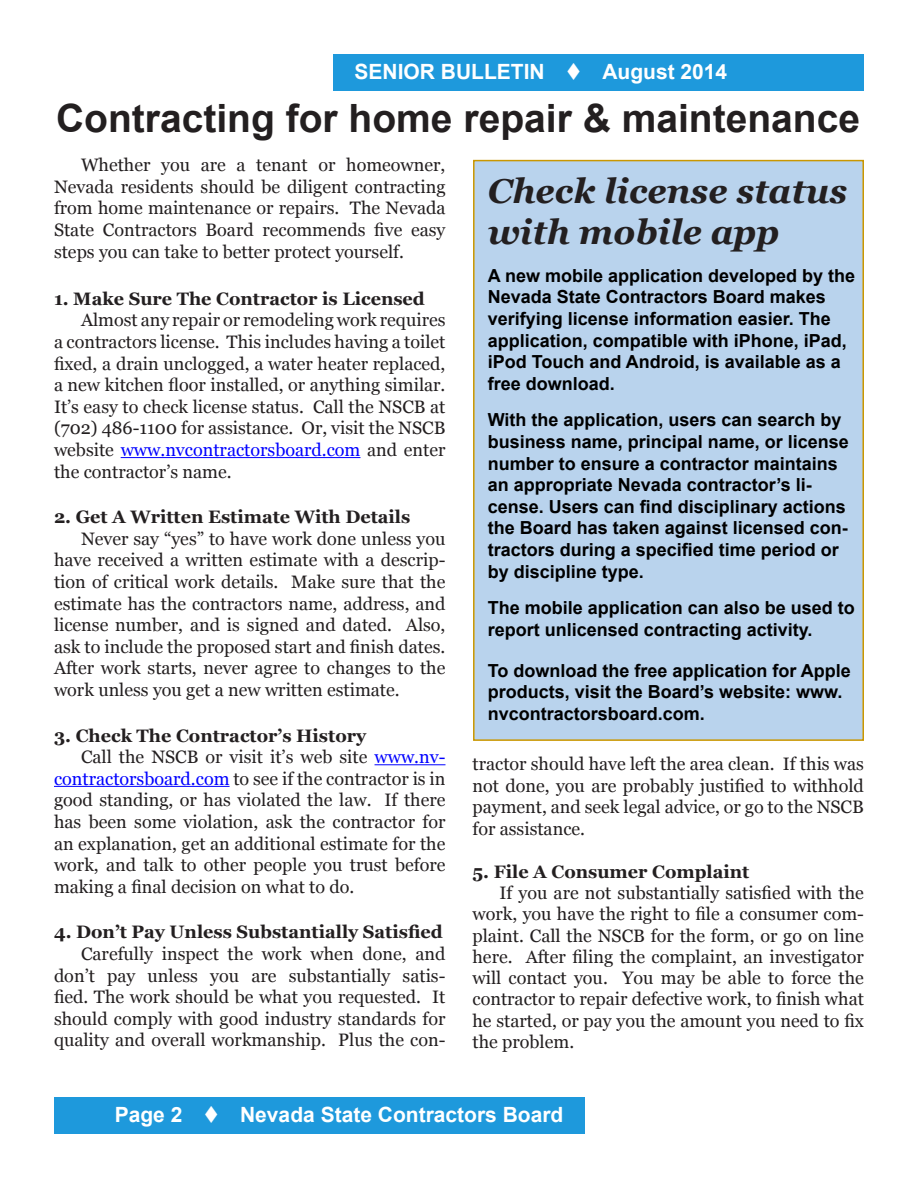
<style>
.page{position:relative;width:918px;height:1188px;background:#fff}
.page>*{position:absolute;margin:0;border:0;box-sizing:border-box;transform-origin:0 0}
.body_copy{font:700 39px "Arial";color:#231f20}
.t1{font:italic 700 34.5px/41.4px "Georgia";color:#231f20}
.t2{font:700 21px "Arial";color:#fff}
.body_copy-2{font:18px/21.6px "Georgia";color:#231f20;text-align:justify}
.body_copy__Style_Gro{font:700 18px/21.6px "Arial";color:#000}
.body_copy-3{font:700 18px "Georgia";color:#231f20}
.s1{color:#00f}
</style>
<div class="page">
<div style="left:54px;top:1097px;width:531px;height:37px;background:#1e99dc"></div>
<div style="left:333px;top:54px;width:531px;height:37px;background:#1e99dc"></div>
<hr style="left:121px;top:457px;width:239px;height:1px;background:#00f">
<hr style="left:375px;top:764px;width:70px;height:1px;background:#00f">
<hr style="left:54px;top:786px;width:176px;height:1px;background:#00f">
<div style="left:473px;top:160px;width:391px;height:581px;background:#b9d3ed;border:2px solid #ca9700"></div>
<p class="t2" style="left:355px;top:58px;width:374px">SENIOR BULLETIN ▼ August 2014</p>
<p class="body_copy" style="left:56px;top:92px;width:805px">Contracting for home repair &amp; maintenance</p>
<p class="t1" style="left:488px;top:170px;width:361px">Check license status with mobile app</p>
<p class="body_copy__Style_Gro" style="left:488px;top:265px;width:369px">A new mobile application developed by the Nevada State Contractors Board makes verifying license information easier. The application, compatible with iPhone, iPad, iPod Touch and Android, is available as a free download.</p>
<p class="body_copy__Style_Gro" style="left:488px;top:410px;width:363px">With the application, users can search by business name, principal name, or license number to ensure a contractor maintains an appropriate Nevada contractor’s li&shy;cense. Users can find disciplinary actions the Board has taken against licensed con&shy;tractors during a specified time period or by discipline type.</p>
<p class="body_copy__Style_Gro" style="left:488px;top:598px;width:369px">The mobile application can also be used to report unlicensed contracting activity.</p>
<p class="body_copy__Style_Gro" style="left:488px;top:660px;width:365px">To download the free application for Apple products, visit the Board’s website: www. nvcontractorsboard.com.</p>
<p class="body_copy-2" style="left:54px;top:155px;width:393px;text-indent:27px">Whether you are a tenant or homeowner, Nevada residents should be diligent contracting from home maintenance or repairs. The Nevada State Contractors Board recommends five easy steps you can take to better protect yourself.</p>
<p class="body_copy-3" style="left:54px;top:287px;width:372px">1. Make Sure The Contractor is Licensed</p>
<p class="body_copy-2" style="left:54px;top:310px;width:393px;text-indent:27px">Almost any repair or remodeling work requires a contractors license. This includes having a toilet fixed, a drain unclogged, a water heater replaced, a new kitchen floor installed, or anything similar.<br>It’s easy to check license status. Call the NSCB at (702) 486-1100 for assistance. Or, visit the NSCB website <span class="s1">www.nvcontractorsboard.com</span> and enter the contractor’s name.</p>
<p class="body_copy-3" style="left:54px;top:505px;width:358px">2. Get A Written Estimate With Details</p>
<p class="body_copy-2" style="left:54px;top:528px;width:393px;text-indent:27px">Never say “yes” to have work done unless you have received a written estimate with a descrip&shy;tion of critical work details. Make sure that the estimate has the contractors name, address, and license number, and is signed and dated. Also, ask to include the proposed start and finish dates.<br>After work starts, never agree to changes to the work unless you get a new written estimate.</p>
<p class="body_copy-3" style="left:54px;top:724px;width:314px">3. Check The Contractor’s History</p>
<p class="body_copy-2" style="left:54px;top:747px;width:393px;text-indent:27px">Call the NSCB or visit it’s web site <span class="s1">www.nv&shy;contractorsboard.com</span> to see if the contractor is in good standing, or has violated the law. If there has been some violation, ask the contractor for an explanation, get an additional estimate for the work, and talk to other people you trust before making a final decision on what to do.</p>
<p class="body_copy-3" style="left:54px;top:921px;width:390px">4. Don’t Pay Unless Substantially Satisfied</p>
<p class="body_copy-2" style="left:54px;top:943px;width:393px;text-indent:27px">Carefully inspect the work when done, and don’t pay unless you are substantially satis&shy;fied. The work should be what you requested. It should comply with good industry standards for quality and overall workmanship. Plus the con-</p>
<p class="body_copy-2" style="left:472px;top:753px;width:393px">tractor should have left the area clean. If this was not done, you are probably justified to withhold payment, and seek legal advice, or go to the NSCB for assistance.</p>
<p class="body_copy-3" style="left:472px;top:860px;width:278px">5. File A Consumer Complaint</p>
<p class="body_copy-2" style="left:472px;top:883px;width:393px;text-indent:27px">If you are not substantially satisfied with the work, you have the right to file a consumer com&shy;plaint. Call the NSCB for the form, or go on line here. After filing the complaint, an investigator will contact you. You may be able to force the contractor to repair defective work, to finish what he started, or pay you the amount you need to fix the problem.</p>
<p class="t2" style="left:115px;top:1101px;width:450px">Page 2 ▼ Nevada State Contractors Board</p>
</div>
